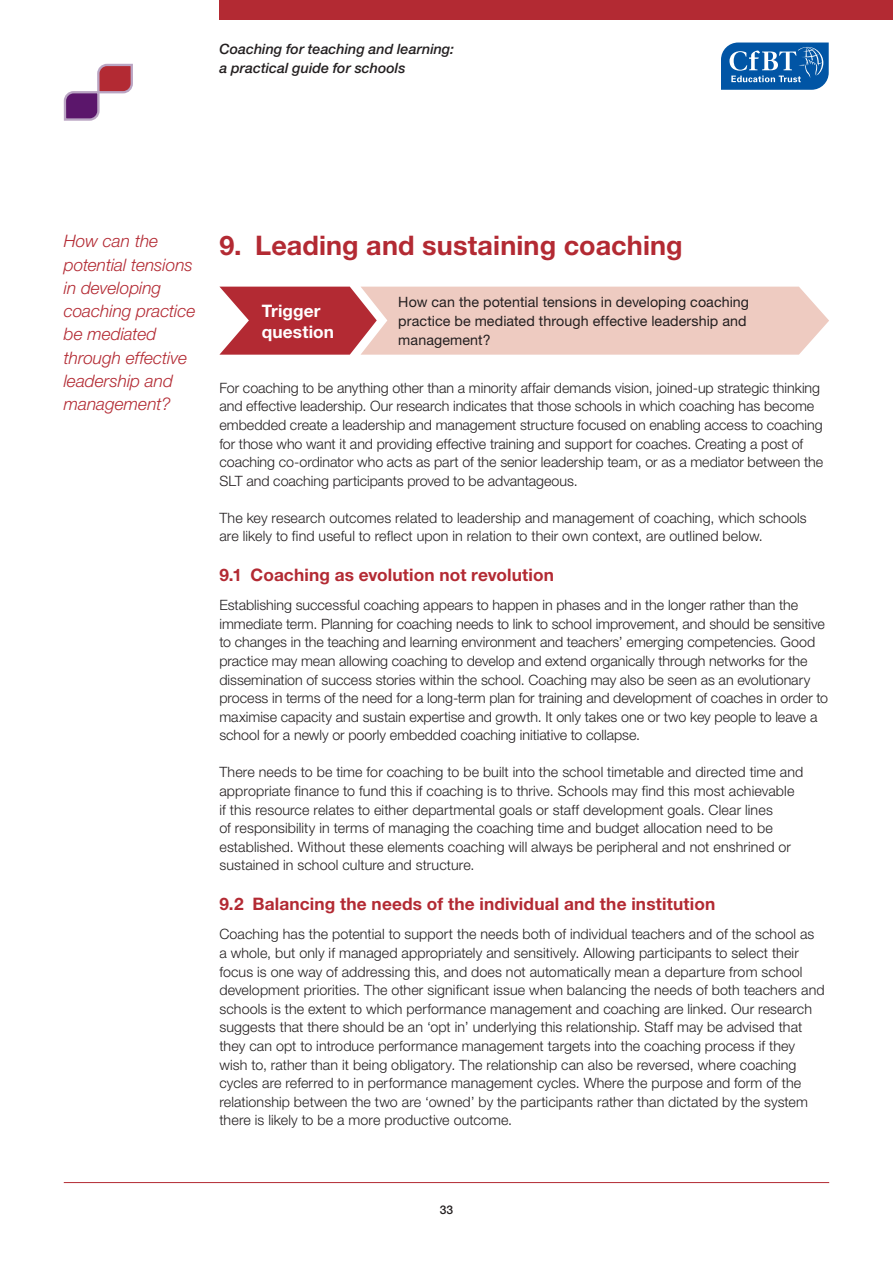
<style>
.page{position:relative;width:893px;height:1263px;background:#fff}
.page>*{position:absolute;margin:0;border:0;box-sizing:border-box;transform-origin:0 0}
.t1{font:700 27px "Helvetica Neue LT";letter-spacing:.005em;color:#b32a33}
.t2{font:italic 300 17.25px/23.2px "Helvetica Neue LT";color:#b32a33}
.t3{font:700 17.25px "Helvetica Neue LT";letter-spacing:.01em;color:#b32a33}
.t4{font:700 17.25px/21.8px "Helvetica Neue LT";letter-spacing:.01em;color:#fff}
.t5{font:300 14.25px/18.6px "Helvetica Neue LT";letter-spacing:.005em;color:#231f20}
.t6{font:14.25px/18.8px "Helvetica Neue LT";letter-spacing:.005em;color:#231f20}
.t7{font:italic 500 14.25px/18.9px "Helvetica Neue LT";color:#231f20}
.t8{font:500 12px "Helvetica Neue LT";color:#231f20}
</style>
<div class="page">
<svg style="left:721px;top:43px;width:108px;height:47px;background:#2e73b4"></svg>
<svg style="left:63px;top:63px;width:70px;height:58px"></svg>
<div style="left:219px;top:0;width:674px;height:20px;background:#b32a33"></div>
<hr style="left:64px;top:1182px;width:765px;height:1px;background:#b32a33">
<svg style="left:219px;top:287px;width:610px;height:68px;background:#e2aca7"></svg>
<p class="t7" style="left:219px;top:39px;width:236px">Coaching for teaching and learning: a practical guide for schools</p>
<p class="t2" style="left:64px;top:229px;width:133px">How can the potential tensions in developing coaching practice be mediated through effective leadership and management?</p>
<h1 class="t1" style="left:219px;top:229px;width:465px">9. Leading and sustaining coaching</h1>
<p class="t4" style="left:262px;top:299px;width:74px">Trigger question</p>
<p class="t6" style="left:398px;top:293px;width:352px">How can the potential tensions in developing coaching practice be mediated through effective leadership and management?</p>
<p class="t5" style="left:219px;top:378px;width:605px">For coaching to be anything other than a minority affair demands vision, joined-up strategic thinking and effective leadership. Our research indicates that those schools in which coaching has become embedded create a leadership and management structure focused on enabling access to coaching for those who want it and providing effective training and support for coaches. Creating a post of coaching co-ordinator who acts as part of the senior leadership team, or as a mediator between the SLT and coaching participants proved to be advantageous.</p>
<p class="t5" style="left:219px;top:508px;width:589px">The key research outcomes related to leadership and management of coaching, which schools are likely to find useful to reflect upon in relation to their own context, are outlined below.</p>
<p class="t3" style="left:219px;top:564px;width:336px">9.1 Coaching as evolution not revolution</p>
<p class="t5" style="left:219px;top:596px;width:610px">Establishing successful coaching appears to happen in phases and in the longer rather than the immediate term. Planning for coaching needs to link to school improvement, and should be sensitive to changes in the teaching and learning environment and teachers’ emerging competencies. Good practice may mean allowing coaching to develop and extend organically through networks for the dissemination of success stories within the school. Coaching may also be seen as an evolutionary process in terms of the need for a long-term plan for training and development of coaches in order to maximise capacity and sustain expertise and growth. It only takes one or two key people to leave a school for a newly or poorly embedded coaching initiative to collapse.</p>
<p class="t5" style="left:219px;top:763px;width:585px">There needs to be time for coaching to be built into the school timetable and directed time and appropriate finance to fund this if coaching is to thrive. Schools may find this most achievable if this resource relates to either departmental goals or staff development goals. Clear lines<br>of responsibility in terms of managing the coaching time and budget allocation need to be established. Without these elements coaching will always be peripheral and not enshrined or sustained in school culture and structure.</p>
<p class="t3" style="left:219px;top:893px;width:497px">9.2 Balancing the needs of the individual and the institution</p>
<p class="t5" style="left:219px;top:925px;width:607px">Coaching has the potential to support the needs both of individual teachers and of the school as a whole, but only if managed appropriately and sensitively. Allowing participants to select their focus is one way of addressing this, and does not automatically mean a departure from school development priorities. The other significant issue when balancing the needs of both teachers and schools is the extent to which performance management and coaching are linked. Our research suggests that there should be an ‘opt in’ underlying this relationship. Staff may be advised that they can opt to introduce performance management targets into the coaching process if they wish to, rather than it being obligatory. The relationship can also be reversed, where coaching cycles are referred to in performance management cycles. Where the purpose and form of the relationship between the two are ‘owned’ by the participants rather than dictated by the system there is likely to be a more productive outcome.</p>
<p class="t8" style="left:440px;top:1202px;width:15px">33</p>
</div>
